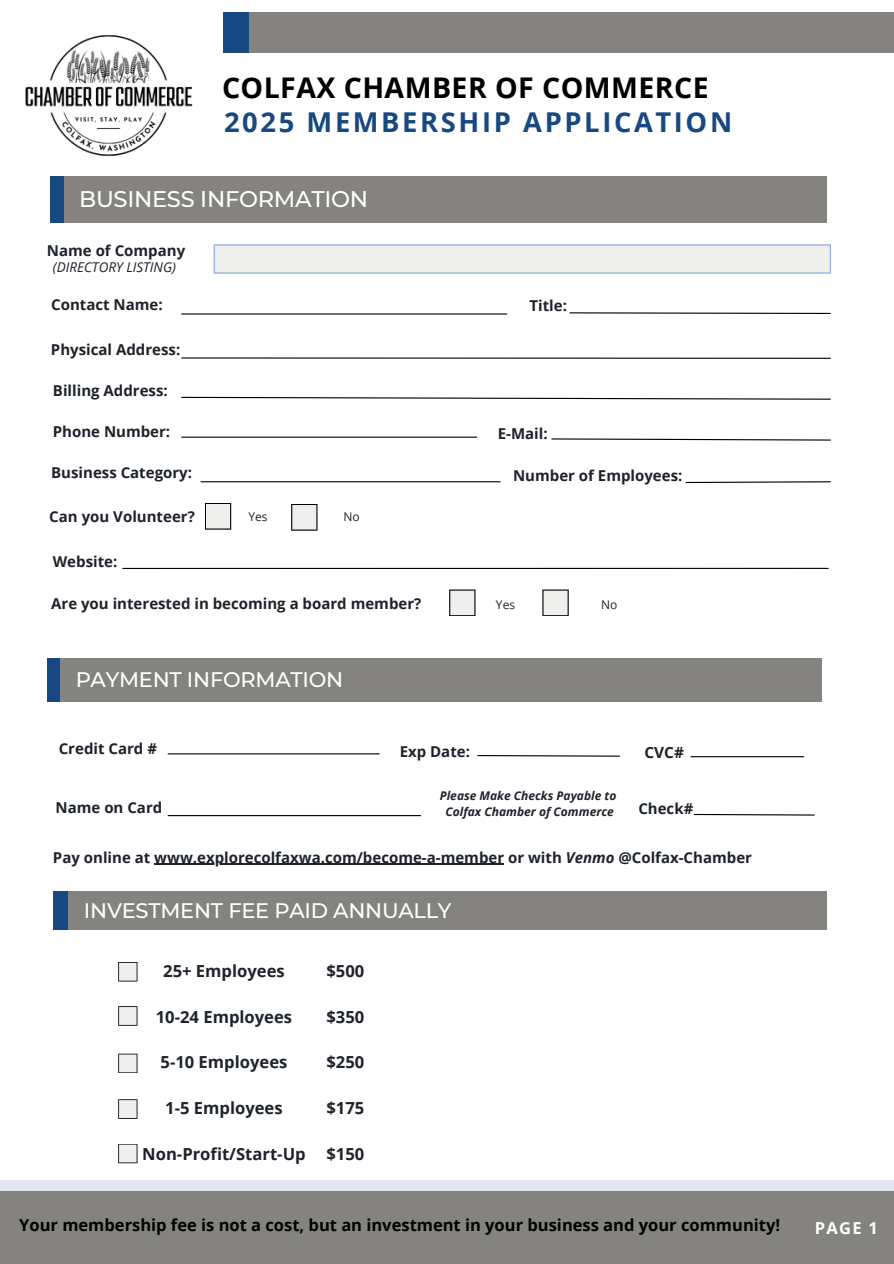
<style>
.page{position:relative;width:894px;height:1264px;background:#fff}
.page>*{position:absolute;margin:0;border:0;box-sizing:border-box;transform-origin:0 0}
.t1{font:700 28.5px "Open Sans";letter-spacing:.015em;color:#000}
.t2{font:700 27.3px "Open Sans";letter-spacing:.095em;color:#174882}
.t3{font:500 22.5px "Montserrat";letter-spacing:-.01em;color:#fff}
.t4{font:500 21px "Montserrat";letter-spacing:-.01em;color:#fff}
.t5{font:700 16.65px "Open Sans";color:#1e232b}
.t6{font:700 16.5px "Open Sans";color:#000}
.t7{font:700 16.5px "Open Sans";color:#fff}
.t8{font:700 15.45px "Open Sans";color:#1e232b}
.t9{font:700 15px "Open Sans";color:#1e232b}
.t10{font:italic 13.5px "Open Sans";color:#1e232b}
.t11{font:italic 700 12px/16px "Open Sans";color:#1e232b;text-align:center}
.t12{font:12px "Open Sans";color:#1e232b}
.s1{font-style:italic}
</style>
<div class="page">
<div style="left:247px;top:12px;width:646px;height:40px;background:#85837f"></div>
<div style="left:51px;top:176px;width:25px;height:47px;background:#174882"></div>
<div style="left:64px;top:176px;width:762px;height:47px;background:#85837f"></div>
<div style="left:53px;top:891px;width:15px;height:38px;background:#174882"></div>
<div style="left:68px;top:891px;width:758px;height:38px;background:#85837f"></div>
<div style="left:0;top:1190px;width:893px;height:73px;background:#85837f"></div>
<div style="left:0;top:1180px;width:893px;height:10px;background:#e2e7f3"></div>
<hr style="left:168px;top:753px;width:211px;height:1px;background:#000">
<hr style="left:168px;top:815px;width:252px;height:1px;background:#000">
<svg style="left:214px;top:244px;width:616px;height:29px;background:#e8eaeb"></svg>
<div style="left:48px;top:658px;width:17px;height:43px;background:#174882"></div>
<div style="left:60px;top:658px;width:762px;height:43px;background:#85837f"></div>
<svg style="left:205px;top:503px;width:26px;height:26px"></svg>
<svg style="left:291px;top:504px;width:26px;height:26px"></svg>
<svg style="left:477px;top:755px;width:143px;height:2px"></svg>
<svg style="left:551px;top:438px;width:280px;height:3px"></svg>
<hr style="left:182px;top:436px;width:294px;height:2px;background:#000">
<hr style="left:182px;top:313px;width:324px;height:1px;background:#000">
<svg style="left:569px;top:312px;width:262px;height:2px"></svg>
<hr style="left:690px;top:756px;width:113px;height:1px;background:#000">
<svg style="left:693px;top:813px;width:122px;height:3px"></svg>
<svg style="left:118px;top:962px;width:19px;height:19px"></svg>
<hr style="left:201px;top:481px;width:299px;height:1px;background:#000">
<img style="left:25px;top:34px;width:168px;height:165px">
<hr style="left:154px;top:863px;width:350px;height:1px;background:#1e232b">
<svg style="left:118px;top:1006px;width:19px;height:19px"></svg>
<svg style="left:118px;top:1053px;width:19px;height:20px"></svg>
<svg style="left:118px;top:1099px;width:19px;height:19px"></svg>
<svg style="left:118px;top:1144px;width:19px;height:19px"></svg>
<svg style="left:181px;top:396px;width:650px;height:4px"></svg>
<hr style="left:182px;top:357px;width:648px;height:2px;background:#000">
<svg style="left:685px;top:481px;width:146px;height:2px"></svg>
<hr style="left:123px;top:568px;width:705px;height:1px;background:#000">
<svg style="left:449px;top:589px;width:26px;height:27px"></svg>
<svg style="left:542px;top:589px;width:26px;height:27px"></svg>
<div style="left:224px;top:12px;width:25px;height:40px;background:#174882"></div>
<p class="t1" style="left:222px;top:68px;width:488px">COLFAX CHAMBER OF COMMERCE</p>
<p class="t2" style="left:224px;top:103px;width:509px">2025 MEMBERSHIP APPLICATION</p>
<h4 class="t3" style="left:79px;top:185px;width:290px">BUSINESS INFORMATION</h4>
<h4 class="t9" style="left:47px;top:240px;width:140px">Name of Company</h4>
<p class="t10" style="left:53px;top:257px;width:125px">(DIRECTORY LISTING)</p>
<p class="t9" style="left:51px;top:294px;width:113px">Contact Name:</p>
<p class="t9" style="left:529px;top:295px;width:39px">Title:</p>
<h1 class="t9" style="left:51px;top:339px;width:131px">Physical Address:</h1>
<p class="t9" style="left:53px;top:380px;width:116px">Billing Address:</p>
<p class="t9" style="left:53px;top:421px;width:119px">Phone Number:</p>
<h4 class="t9" style="left:497px;top:423px;width:51px">E-Mail:</h4>
<p class="t9" style="left:51px;top:462px;width:142px">Business Category:</p>
<h4 class="t9" style="left:513px;top:465px;width:171px">Number of Employees:</h4>
<h4 class="t9" style="left:49px;top:506px;width:147px">Can you Volunteer?</h4>
<h5 class="t12" style="left:248px;top:508px;width:21px">Yes</h5>
<h4 class="t12" style="left:343px;top:508px;width:18px">No</h4>
<h2 class="t9" style="left:53px;top:550px;width:66px">Website:</h2>
<h6 class="t9" style="left:51px;top:592px;width:371px">Are you interested in becoming a board member?</h6>
<h4 class="t12" style="left:496px;top:596px;width:21px">Yes</h4>
<p class="t12" style="left:601px;top:596px;width:18px">No</p>
<p class="t4" style="left:76px;top:666px;width:269px">PAYMENT INFORMATION</p>
<h4 class="t9" style="left:59px;top:737px;width:100px">Credit Card #</h4>
<h1 class="t9" style="left:399px;top:741px;width:72px">Exp Date:</h1>
<p class="t9" style="left:56px;top:796px;width:108px">Name on Card</p>
<h4 class="t11" style="left:439px;top:787px;width:178px">Please Make Checks Payable to<br>Colfax Chamber of Commerce</h4>
<h4 class="t8" style="left:644px;top:741px;width:41px">CVC#</h4>
<h4 class="t9" style="left:638px;top:797px;width:56px">Check#</h4>
<h4 class="t9" style="left:53px;top:846px;width:700px">Pay online at www.explorecolfaxwa.com/become-a-member or with <span class="s1">Venmo</span> @Colfax-Chamber</h4>
<p class="t4" style="left:84px;top:897px;width:369px">INVESTMENT FEE PAID ANNUALLY</p>
<p class="t5" style="left:163px;top:959px;width:123px">25+ Employees</p>
<h3 class="t5" style="left:156px;top:1004px;width:138px">10-24 Employees</h3>
<p class="t5" style="left:160px;top:1050px;width:128px">5-10 Employees</p>
<h4 class="t5" style="left:165px;top:1096px;width:119px">1-5 Employees</h4>
<p class="t5" style="left:142px;top:1141px;width:165px">Non-Profit/Start-Up</p>
<p class="t5" style="left:326px;top:959px;width:39px">$500</p>
<h4 class="t5" style="left:326px;top:1004px;width:39px">$350</h4>
<p class="t5" style="left:326px;top:1050px;width:39px">$250</p>
<p class="t5" style="left:326px;top:1096px;width:39px">$175</p>
<h2 class="t5" style="left:326px;top:1141px;width:39px">$150</h2>
<h4 class="t6" style="left:19px;top:1213px;width:762px">Your membership fee is not a cost, but an investment in your business and your community!</h4>
<h4 class="t7" style="left:814px;top:1216px;width:64px">PAGE 1</h4>
</div>
